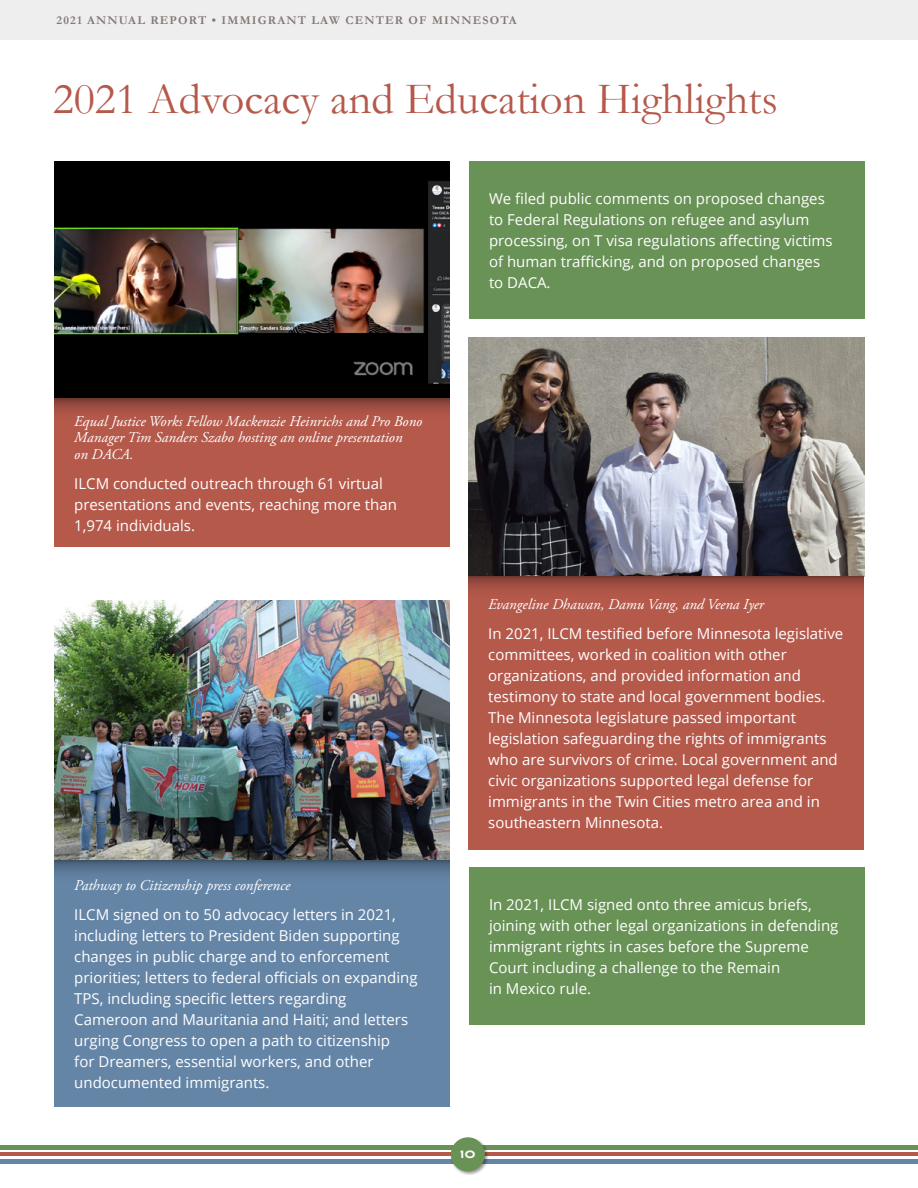
<style>
.page{position:relative;width:918px;height:1188px;background:#fff}
.page>*{position:absolute;margin:0;border:0;box-sizing:border-box;transform-origin:0 0}
.t1{font:45px "Garamond";color:#b5594b}
.t2{font:15px/21px "Open Sans";color:#fff}
.t3{font:italic 15px/16.5px "Adobe Garamond Pro";color:#fff}
.t4{font:700 12px "Garamond";letter-spacing:.1em;color:#827976}
.t5{font:10.5px "Turnpike";color:#fff}
</style>
<div class="page">
<hr style="left:0;top:1153px;width:918px;height:3px;background:#b5594b">
<hr style="left:0;top:1159px;width:918px;height:4px;background:#6585a7">
<hr style="left:0;top:1146px;width:918px;height:4px;background:#699257">
<div style="left:450px;top:1136px;width:40px;height:40px;background:#000;opacity:.4"></div>
<div style="left:451px;top:1137px;width:34px;height:34px;background:#699257;border-radius:50%"></div>
<div style="left:0;top:0;width:918px;height:40px;background:#efeeee"></div>
<img style="left:54px;top:161px;width:396px;height:239px">
<img style="left:468px;top:337px;width:396px;height:239px">
<img style="left:54px;top:601px;width:395px;height:260px">
<div style="left:54px;top:399px;width:395px;height:148px;background:#b5594b"></div>
<div style="left:468px;top:576px;width:396px;height:274px;background:#b5594b"></div>
<div style="left:54px;top:861px;width:396px;height:246px;background:#6585a7"></div>
<div style="left:469px;top:161px;width:396px;height:158px;background:#699257"></div>
<div style="left:469px;top:867px;width:396px;height:158px;background:#699257"></div>
<svg style="left:54px;top:399px;width:395px;height:13px"></svg>
<div style="left:468px;top:576px;width:396px;height:22px;background:linear-gradient(to bottom,#854237,#b95b4d)"></div>
<svg style="left:54px;top:861px;width:396px;height:12px"></svg>
<p class="t4" style="left:57px;top:13px;width:462px">2021 ANNUAL REPORT • IMMIGRANT LAW CENTER OF MINNESOTA</p>
<h1 class="t1" style="left:53px;top:69px;width:727px">2021 Advocacy and Education Highlights</h1>
<p class="t2" style="left:489px;top:188px;width:345px">We filed public comments on proposed changes to Federal Regulations on refugee and asylum processing, on T visa regulations affecting victims of human trafficking, and on proposed changes to DACA.</p>
<p class="t3" style="left:74px;top:413px;width:350px">Equal Justice Works Fellow Mackenzie Heinrichs and Pro Bono<br>Manager Tim Sanders Szabo hosting an online presentation<br>on DACA.</p>
<p class="t2" style="left:74px;top:472px;width:324px">ILCM conducted outreach through 61 virtual presentations and events, reaching more than<br>1,974 individuals.</p>
<p class="t3" style="left:74px;top:878px;width:218px">Pathway to Citizenship press conference</p>
<p class="t2" style="left:74px;top:904px;width:345px">ILCM signed on to 50 advocacy letters in 2021, including letters to President Biden supporting changes in public charge and to enforcement priorities; letters to federal officials on expanding TPS, including specific letters regarding Cameroon and Mauritania and Haiti; and letters urging Congress to open a path to citizenship<br>for Dreamers, essential workers, and other undocumented immigrants.</p>
<p class="t3" style="left:488px;top:596px;width:277px">Evangeline Dhawan, Damu Vang, and Veena Iyer</p>
<p class="t2" style="left:488px;top:623px;width:357px">In 2021, ILCM testified before Minnesota legislative committees, worked in coalition with other organizations, and provided information and testimony to state and local government bodies.<br>The Minnesota legislature passed important legislation safeguarding the rights of immigrants who are survivors of crime. Local government and civic organizations supported legal defense for immigrants in the Twin Cities metro area and in southeastern Minnesota.</p>
<p class="t2" style="left:489px;top:893px;width:351px">In 2021, ILCM signed onto three amicus briefs, joining with other legal organizations in defending immigrant rights in cases before the Supreme Court including a challenge to the Remain<br>in Mexico rule.</p>
<p class="t5" style="left:460px;top:1147px;width:17px">10</p>
</div>
